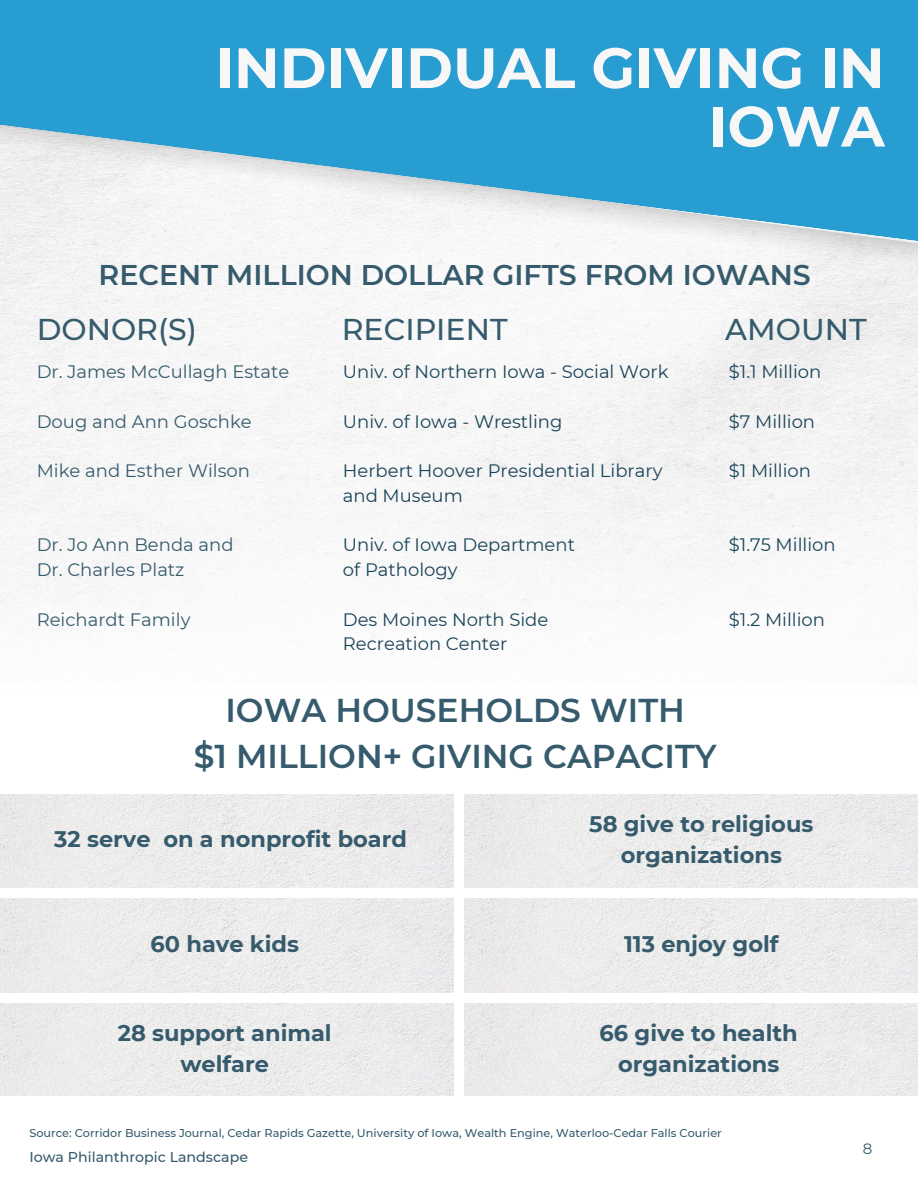
<style>
.page{position:relative;width:918px;height:1188px;background:#fff}
.page>*{position:absolute;margin:0;border:0;box-sizing:border-box;transform-origin:0 0}
.t1{font:700 56.7px/58.5px "Montserrat";color:#f7f7f7;text-align:right}
.t2{font:600 33px "Montserrat";color:#365b6d}
.t3{font:500 30px "Montserrat";color:#365b6d}
.t4{font:600 28.5px "Montserrat";color:#365b6d}
.t5{font:700 22.5px/31.5px "Montserrat";color:#365b6d;text-align:center}
.t6{font:18px/24.8px "Montserrat";color:#1a4459}
.t7{font:18px "Montserrat";color:#365b6d}
.t8{font:15px "Montserrat";color:#365b6d}
.t9{font:500 14.25px "Montserrat";color:#365b6d}
.t10{font:500 11.25px "Montserrat";color:#365b6d}
</style>
<div class="page">
<img style="left:0;top:280px;width:918px;height:87px">
<img style="left:0;top:250px;width:918px;height:30px">
<svg style="left:0;top:0;width:918px;height:250px;fill:#289dd2"></svg>
<img style="left:0;top:899px;width:453px;height:93px">
<img style="left:465px;top:899px;width:453px;height:93px">
<img style="left:0;top:1004px;width:453px;height:92px">
<img style="left:465px;top:1004px;width:453px;height:92px">
<img style="left:465px;top:794px;width:453px;height:94px">
<img style="left:0;top:794px;width:453px;height:94px">
<img style="left:0;top:367px;width:918px;height:280px">
<p class="t1" style="left:215px;top:38px;width:671px">INDIVIDUAL GIVING IN<br>IOWA</p>
<p class="t4" style="left:99px;top:258px;width:714px">RECENT MILLION DOLLAR GIFTS FROM IOWANS</p>
<p class="t3" style="left:37px;top:311px;width:162px">DONOR(S)</p>
<p class="t3" style="left:342px;top:311px;width:167px">RECIPIENT</p>
<p class="t3" style="left:725px;top:311px;width:143px">AMOUNT</p>
<p class="t7" style="left:37px;top:361px;width:254px">Dr. James McCullagh Estate</p>
<p class="t7" style="left:37px;top:410px;width:217px">Doug and Ann Goschke</p>
<p class="t7" style="left:37px;top:460px;width:215px">Mike and Esther Wilson</p>
<p class="t7" style="left:37px;top:534px;width:198px">Dr. Jo Ann Benda and</p>
<p class="t7" style="left:37px;top:559px;width:149px">Dr. Charles Platz</p>
<p class="t7" style="left:37px;top:608px;width:155px">Reichardt Family</p>
<p class="t6" style="left:343px;top:359px;width:327px">Univ. of Northern Iowa - Social Work</p>
<p class="t6" style="left:343px;top:409px;width:221px">Univ. of Iowa - Wrestling</p>
<p class="t6" style="left:343px;top:458px;width:321px">Herbert Hoover Presidential Library and Museum</p>
<p class="t6" style="left:343px;top:533px;width:234px">Univ. of Iowa Department</p>
<p class="t6" style="left:343px;top:557px;width:116px">of Pathology</p>
<p class="t6" style="left:343px;top:607px;width:207px">Des Moines North Side</p>
<p class="t6" style="left:343px;top:632px;width:166px">Recreation Center</p>
<p class="t6" style="left:729px;top:359px;width:94px">$1.1 Million</p>
<p class="t6" style="left:729px;top:409px;width:88px">$7 Million</p>
<p class="t6" style="left:729px;top:458px;width:84px">$1 Million</p>
<p class="t6" style="left:729px;top:533px;width:108px">$1.75 Million</p>
<p class="t6" style="left:729px;top:607px;width:98px">$1.2 Million</p>
<p class="t2" style="left:225px;top:690px;width:461px">IOWA HOUSEHOLDS WITH</p>
<p class="t2" style="left:194px;top:736px;width:525px">$1 MILLION+ GIVING CAPACITY</p>
<p class="t5" style="left:54px;top:824px;width:354px">32 serve on a nonprofit board</p>
<p class="t5" style="left:151px;top:928px;width:150px">60 have kids</p>
<p class="t5" style="left:118px;top:1017px;width:215px">28 support animal welfare</p>
<p class="t5" style="left:589px;top:808px;width:226px">58 give to religious organizations</p>
<p class="t5" style="left:624px;top:928px;width:156px">113 enjoy golf</p>
<p class="t5" style="left:600px;top:1017px;width:200px">66 give to health organizations</p>
<p class="t10" style="left:29px;top:1126px;width:694px">Source: Corridor Business Journal, Cedar Rapids Gazette, University of Iowa, Wealth Engine, Waterloo-Cedar Falls Courier</p>
<p class="t9" style="left:29px;top:1148px;width:220px">Iowa Philanthropic Landscape</p>
<p class="t8" style="left:863px;top:1140px;width:11px">8</p>
</div>
